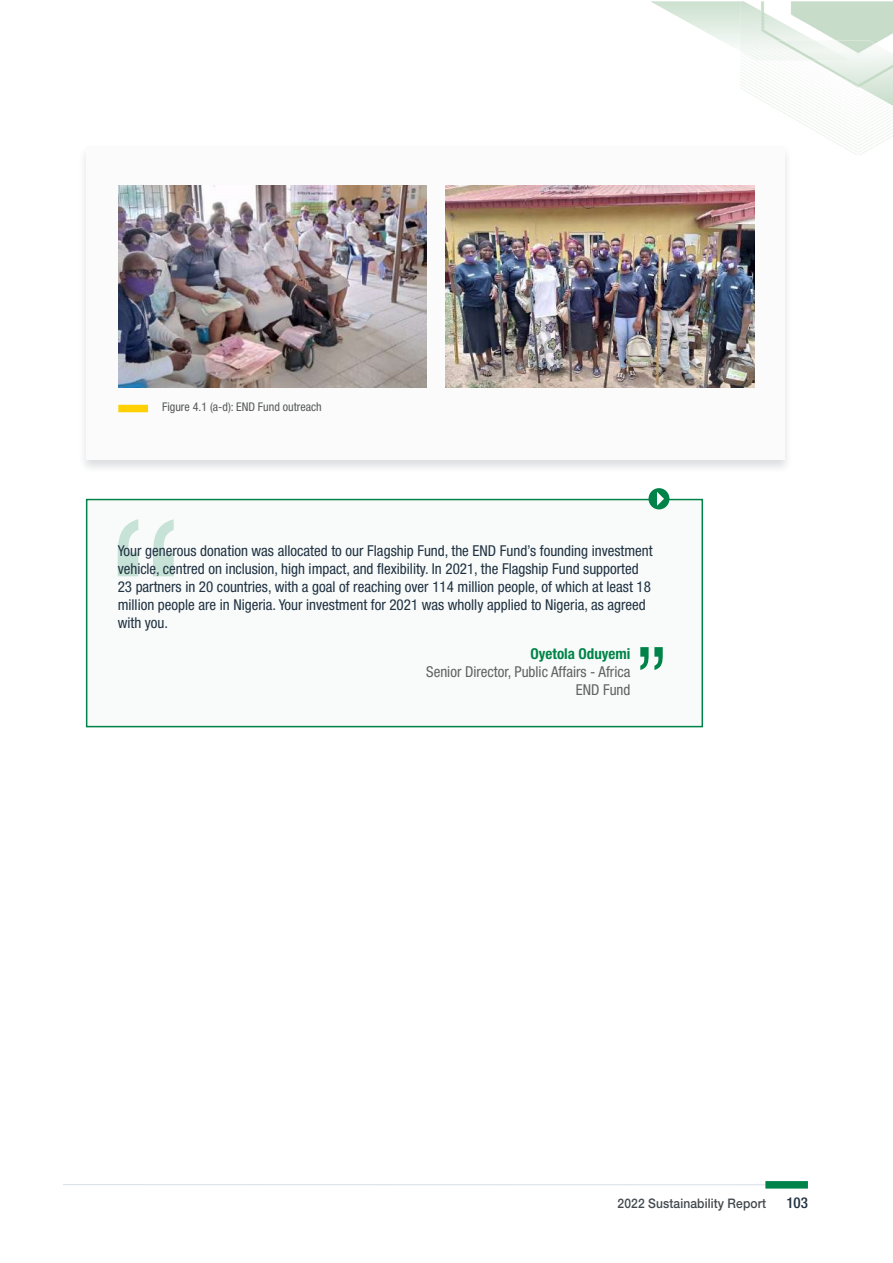
<style>
.page{position:relative;width:893px;height:1263px;background:#fff}
.page>*{position:absolute;margin:0;border:0;box-sizing:border-box;transform-origin:0 0}
.t1{font:condensed 15px/18px "Helvetica Neue LT Std";color:#203141}
.t2{font:condensed 15px/18px "Helvetica Neue LT Std";color:#616161;text-align:right}
.t3{font:700 condensed 15px "Helvetica Neue LT Std";color:#008348}
.t4{font:500 condensed 15px "Helvetica Neue LT Std";color:#203141}
.t5{font:500 13.2px "Helvetica Neue LT Std";letter-spacing:.01em;color:#42494e;scale:.91 1}
.t6{font:condensed 12px "Helvetica Neue LT Std";color:#57585a}
</style>
<div class="page">
<img style="left:740px;top:1px;width:153px;height:154px">
<svg style="left:650px;top:1px;width:90px;height:45px"></svg>
<img style="left:740px;top:1px;width:74px;height:60px">
<img style="left:812px;top:40px;width:81px;height:66px">
<img style="left:775px;top:40px;width:76px;height:21px">
<hr style="left:63px;top:1184px;width:744px;height:1px;background:#d8dfe6">
<div style="left:765px;top:1181px;width:43px;height:7px;background:#008348"></div>
<div style="left:35px;top:95px;width:776px;height:389px;background:#fff"></div>
<div style="left:86px;top:147px;width:698px;height:313px;background:#fafbfa"></div>
<img style="left:118px;top:186px;width:309px;height:201px">
<img style="left:445px;top:186px;width:309px;height:201px">
<div style="left:118px;top:405px;width:30px;height:7px;background:#ffd105"></div>
<div style="left:87px;top:500px;width:616px;height:227px;background:#f8fbfa"></div>
<div style="left:86px;top:499px;width:617px;height:228px;border:2px solid #008348"></div>
<div style="left:648px;top:488px;width:21px;height:21px;background:#008348;border-radius:50%"></div>
<svg style="left:657px;top:492px;width:7px;height:14px"></svg>
<svg style="left:118px;top:519px;width:56px;height:57px"></svg>
<svg style="left:640px;top:647px;width:23px;height:23px"></svg>
<p class="t6" style="left:162px;top:400px;width:161px">Figure 4.1 (a-d): END Fund outreach</p>
<p class="t1" style="left:118px;top:542px;width:537px">Your generous donation was allocated to our Flagship Fund, the END Fund’s founding investment vehicle, centred on inclusion, high impact, and flexibility. In 2021, the Flagship Fund supported 23 partners in 20 countries, with a goal of reaching over 114 million people, of which at least 18 million people are in Nigeria. Your investment for 2021 was wholly applied to Nigeria, as agreed with you.</p>
<p class="t3" style="left:531px;top:644px;width:101px">Oyetola Oduyemi</p>
<p class="t2" style="left:426px;top:662px;width:206px">Senior Director, Public Affairs - Africa<br>END Fund</p>
<p class="t5" style="left:618px;top:1196px;width:165px">2022 Sustainability Report</p>
<p class="t4" style="left:786px;top:1194px;width:23px">103</p>
</div>
